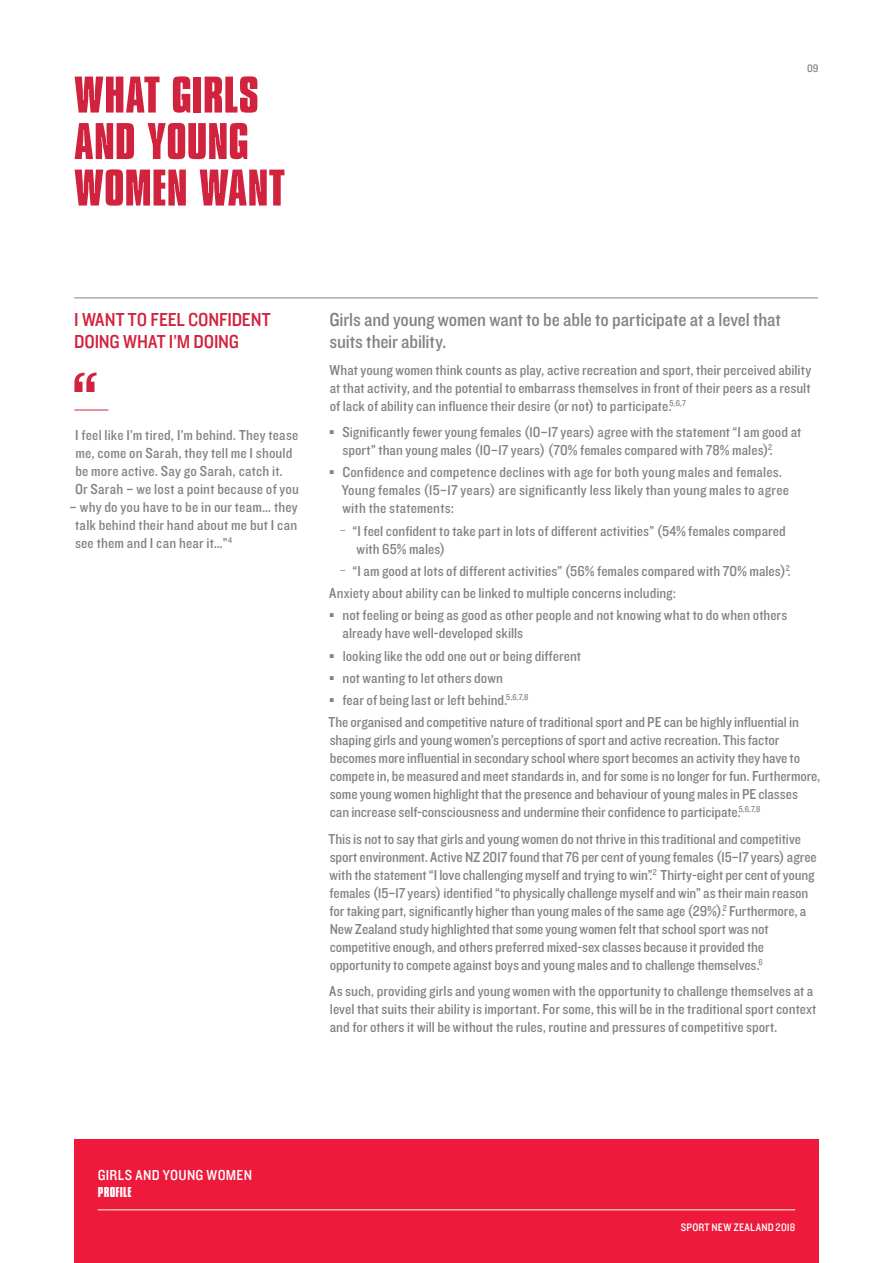
<style>
.page{position:relative;width:893px;height:1263px;background:#fff}
.page>*{position:absolute;margin:0;border:0;box-sizing:border-box;transform-origin:0 0}
.t1{font:87px "Knockout 30 Junior Welterwt";color:#d1223e}
.t2{font:54px/46.5px "Compacta Bld";color:#d1223e}
.t3{font:19.5px/22.5px "Knockout 30 Junior Welterwt";letter-spacing:-.01em;color:#808285}
.t4{font:19.5px/22.5px "Knockout 30 Junior Welterwt";letter-spacing:-.01em;color:#d1223e}
.t5{font:15px/18px "Knockout 30 Junior Welterwt";color:#808285}
.t6{font:15px "Knockout 30 Junior Welterwt";letter-spacing:.02em;color:#fff}
.t7{font:15px "Compacta Bld";letter-spacing:.015em;color:#fff}
.t8{font:11.25px "Knockout 30 Junior Welterwt";letter-spacing:.02em;color:#fff}
.t9{font:11.25px "Knockout 30 Junior Welterwt";color:#808285}
</style>
<div class="page">
<div style="left:74px;top:1140px;width:745px;height:123px;background:#ed1a3b"></div>
<hr style="left:98px;top:1209px;width:697px;height:1px;background:#fff">
<hr style="left:74px;top:410px;width:34px;height:1px;background:#d1223e">
<hr style="left:74px;top:298px;width:744px;height:1px;background:#808285">
<h2 class="t2" style="left:74px;top:76px;width:212px">WHAT GIRLS<br>AND YOUNG<br>WOMEN WANT</h2>
<p class="t9" style="left:807px;top:61px;width:13px">09</p>
<h3 class="t4" style="left:74px;top:307px;width:198px">I WANT TO FEEL CONFIDENT<br>DOING WHAT I’M DOING</h3>
<h1 class="t1" style="left:71px;top:343px;width:30px">“</h1>
<p class="t5" style="left:75px;top:425px;width:226px">I feel like I’m tired, I’m behind. They tease me, come on Sarah, they tell me I should be more active. Say go Sarah, catch it.<br>Or Sarah – we lost a point because of you</p>
<p class="t5" style="left:75px;top:497px;width:224px;text-align:justify;text-indent:-5px">– why do you have to be in our team… they talk behind their hand about me but I can see them and I can hear it…”<sup>4</sup></p>
<h3 class="t3" style="left:329px;top:307px;width:453px">Girls and young women want to be able to participate at a level that suits their ability.</h3>
<p class="t5" style="left:330px;top:360px;width:483px;text-align:justify">What young women think counts as play, active recreation and sport, their perceived ability at that activity, and the potential to embarrass themselves in front of their peers as a result of lack of ability can influence their desire (or not) to participate.<sup>5,6,7</sup></p>
<p class="t5" style="left:342px;top:422px;width:460px;text-indent:-13px"><sup>ŝ</sup> Significantly fewer young females (10–17 years) agree with the statement “I am good at sport” than young males (10–17 years) (70% females compared with 78% males)<sup>2</sup>.</p>
<p class="t5" style="left:342px;top:463px;width:449px;text-indent:-12px"><sup>ŝ</sup> Confidence and competence declines with age for both young males and females.<br>Young females (15–17 years) are significantly less likely than young males to agree with the statements:</p>
<p class="t5" style="left:357px;top:521px;width:431px;text-indent:-17px"><sup>—</sup> “I feel confident to take part in lots of different activities” (54% females compared with 65% males)</p>
<p class="t5" style="left:329px;top:559px;width:463px;line-height:22.2px;text-indent:10px"><sup>—</sup> “I am good at lots of different activities” (56% females compared with 70% males)<sup>2</sup>.<br>Anxiety about ability can be linked to multiple concerns including:<br><sup>ŝ</sup> not feeling or being as good as other people and not knowing what to do when others</p>
<p class="t5" style="left:329px;top:622px;width:472px;line-height:22.2px;text-indent:14px">already have well-developed skills<br><sup>ŝ</sup> looking like the odd one out or being different<br><sup>ŝ</sup> not wanting to let others down<br><sup>ŝ</sup> fear of being last or left behind.<sup>5,6,7,8<br></sup>The organised and competitive nature of traditional sport and PE can be highly influential in</p>
<p class="t5" style="left:330px;top:731px;width:492px">shaping girls and young women’s perceptions of sport and active recreation. This factor becomes more influential in secondary school where sport becomes an activity they have to compete in, be measured and meet standards in, and for some is no longer for fun. Furthermore, some young women highlight that the presence and behaviour of young males in PE classes can increase self-consciousness and undermine their confidence to participate.<sup>5,6,7,8</sup></p>
<p class="t5" style="left:329px;top:829px;width:490px">This is not to say that girls and young women do not thrive in this traditional and competitive sport environment. Active NZ 2017 found that 76 per cent of young females (15–17 years) agree with the statement “I love challenging myself and trying to win”.<sup>2</sup> Thirty-eight per cent of young females (15–17 years) identified “to physically challenge myself and win” as their main reason for taking part, significantly higher than young males of the same age (29%).<sup>2</sup> Furthermore, a New Zealand study highlighted that some young women felt that school sport was not competitive enough, and others preferred mixed-sex classes because it provided the opportunity to compete against boys and young males and to challenge themselves.<sup>6</sup></p>
<p class="t5" style="left:329px;top:982px;width:489px">As such, providing girls and young women with the opportunity to challenge themselves at a level that suits their ability is important. For some, this will be in the traditional sport context and for others it will be without the rules, routine and pressures of competitive sport.</p>
<p class="t6" style="left:98px;top:1165px;width:156px">GIRLS AND YOUNG WOMEN</p>
<p class="t7" style="left:98px;top:1182px;width:35px">PROFILE</p>
<p class="t8" style="left:681px;top:1220px;width:116px">SPORT NEW ZEALAND 2018</p>
</div>
